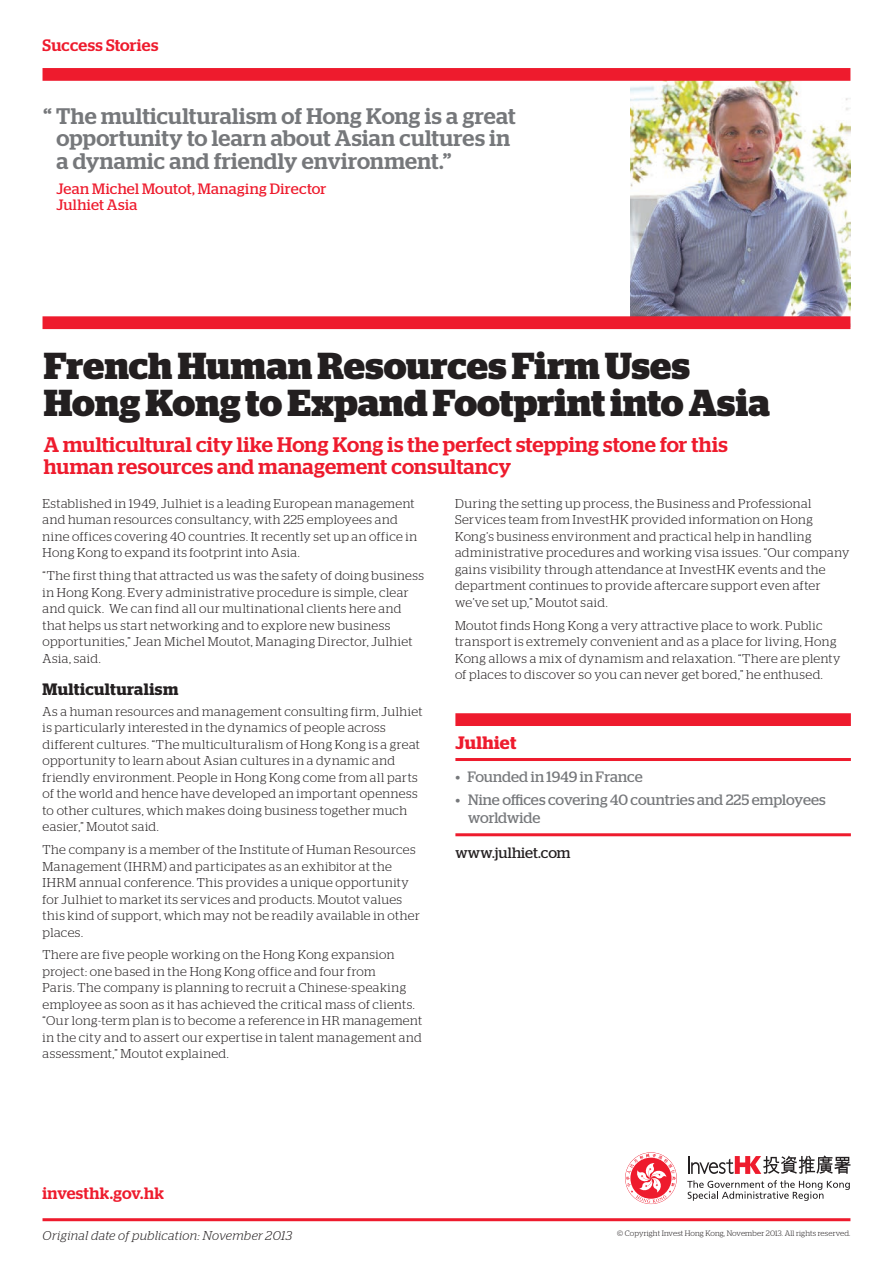
<style>
.page{position:relative;width:893px;height:1263px;background:#fff}
.page>*{position:absolute;margin:0;border:0;box-sizing:border-box;transform-origin:0 0}
.t1{font:700 37.5px/37.5px "Stag";color:#231f20}
.t2{font:500 22.5px/22.5px "Stag";letter-spacing:.015em;color:#76787b}
.t3{font:500 21px/22.5px "Stag";letter-spacing:.015em;color:#ee1b2d}
.t4{font:600 18px "Stag";letter-spacing:.02em;color:#ee1b2d}
.t5{font:500 16.5px "Stag";letter-spacing:.01em;color:#ee1b2d}
.t6{font:600 16.5px "Stag";letter-spacing:.025em;color:#231f20}
.t7{font:15px/18px "Stag";letter-spacing:-.005em;color:#76787b}
.t8{font:15px/16.5px "Stag";letter-spacing:.02em;color:#ee1b2d}
.t9{font:15px "Stag";letter-spacing:.005em;color:#231f20}
.t10{font:300 12.75px/16.5px "Stag";letter-spacing:.035em;color:#231f20}
.t11{font:italic 300 12.75px "Stag";letter-spacing:.025em;color:#231f20}
.t12{font:300 7.8px "Stag";letter-spacing:.02em;color:#231f20}
</style>
<div class="page">
<img style="left:630px;top:81px;width:220px;height:235px">
<hr style="left:43px;top:1218px;width:807px;height:3px;background:#ee1b2d">
<svg style="left:626px;top:1153px;width:50px;height:50px"></svg>
<svg style="left:687px;top:1180px;width:163px;height:21px"></svg>
<svg style="left:688px;top:1155px;width:162px;height:19px"></svg>
<div style="left:43px;top:68px;width:807px;height:13px;background:#ee1b2d"></div>
<div style="left:43px;top:316px;width:807px;height:13px;background:#ee1b2d"></div>
<div style="left:455px;top:713px;width:396px;height:13px;background:#ee1b2d"></div>
<hr style="left:455px;top:758px;width:396px;height:3px;background:#ee1b2d">
<hr style="left:455px;top:833px;width:396px;height:3px;background:#ee1b2d">
<p class="t5" style="left:43px;top:35px;width:117px">Success Stories</p>
<h2 class="t2" style="left:56px;top:104px;width:461px;text-indent:-13px">“ The multiculturalism of Hong Kong is a great opportunity to learn about Asian cultures in a dynamic and friendly environment.”</h2>
<p class="t8" style="left:56px;top:180px;width:272px">Jean Michel Moutot, Managing Director<br>Julhiet Asia</p>
<h1 class="t1" style="left:44px;top:347px;width:727px">French Human Resources Firm Uses<br>Hong Kong to Expand Footprint into Asia</h1>
<h3 class="t3" style="left:44px;top:433px;width:685px">A multicultural city like Hong Kong is the perfect stepping stone for this human resources and management consultancy</h3>
<p class="t10" style="left:43px;top:495px;width:376px">Established in 1949, Julhiet is a leading European management and human resources consultancy, with 225 employees and nine offices covering 40 countries. It recently set up an office in Hong Kong to expand its footprint into Asia.</p>
<p class="t10" style="left:43px;top:567px;width:383px">“The first thing that attracted us was the safety of doing business in Hong Kong. Every administrative procedure is simple, clear and quick. We can find all our multinational clients here and that helps us start networking and to explore new business opportunities,” Jean Michel Moutot, Managing Director, Julhiet Asia, said.</p>
<p class="t6" style="left:43px;top:679px;width:137px">Multiculturalism</p>
<p class="t10" style="left:43px;top:703px;width:382px">As a human resources and management consulting firm, Julhiet is particularly interested in the dynamics of people across different cultures. “The multiculturalism of Hong Kong is a great opportunity to learn about Asian cultures in a dynamic and friendly environment. People in Hong Kong come from all parts of the world and hence have developed an important openness to other cultures, which makes doing business together much easier,” Moutot said.</p>
<p class="t10" style="left:43px;top:841px;width:379px">The company is a member of the Institute of Human Resources Management (IHRM) and participates as an exhibitor at the IHRM annual conference. This provides a unique opportunity for Julhiet to market its services and products. Moutot values this kind of support, which may not be readily available in other places.</p>
<p class="t10" style="left:43px;top:946px;width:381px">There are five people working on the Hong Kong expansion project: one based in the Hong Kong office and four from<br>Paris. The company is planning to recruit a Chinese-speaking employee as soon as it has achieved the critical mass of clients. “Our long-term plan is to become a reference in HR management in the city and to assert our expertise in talent management and assessment,” Moutot explained.</p>
<p class="t10" style="left:455px;top:495px;width:396px">During the setting up process, the Business and Professional Services team from InvestHK provided information on Hong Kong’s business environment and practical help in handling administrative procedures and working visa issues. “Our company gains visibility through attendance at InvestHK events and the department continues to provide aftercare support even after we’ve set up,” Moutot said.</p>
<p class="t10" style="left:455px;top:617px;width:387px">Moutot finds Hong Kong a very attractive place to work. Public transport is extremely convenient and as a place for living, Hong Kong allows a mix of dynamism and relaxation. “There are plenty of places to discover so you can never get bored,” he enthused.</p>
<h3 class="t4" style="left:455px;top:732px;width:62px">Julhiet</h3>
<p class="t7" style="left:455px;top:768px;width:189px">• Founded in 1949 in France</p>
<p class="t7" style="left:468px;top:790px;width:359px;text-indent:-13px">• Nine offices covering 40 countries and 225 employees worldwide</p>
<p class="t9" style="left:455px;top:843px;width:117px">www.julhiet.com</p>
<p class="t5" style="left:43px;top:1183px;width:123px">investhk.gov.hk</p>
<p class="t11" style="left:43px;top:1228px;width:251px">Original date of publication: November 2013</p>
<p class="t12" style="left:617px;top:1229px;width:235px">© Copyright Invest Hong Kong, November 2013. All rights reserved.</p>
</div>
